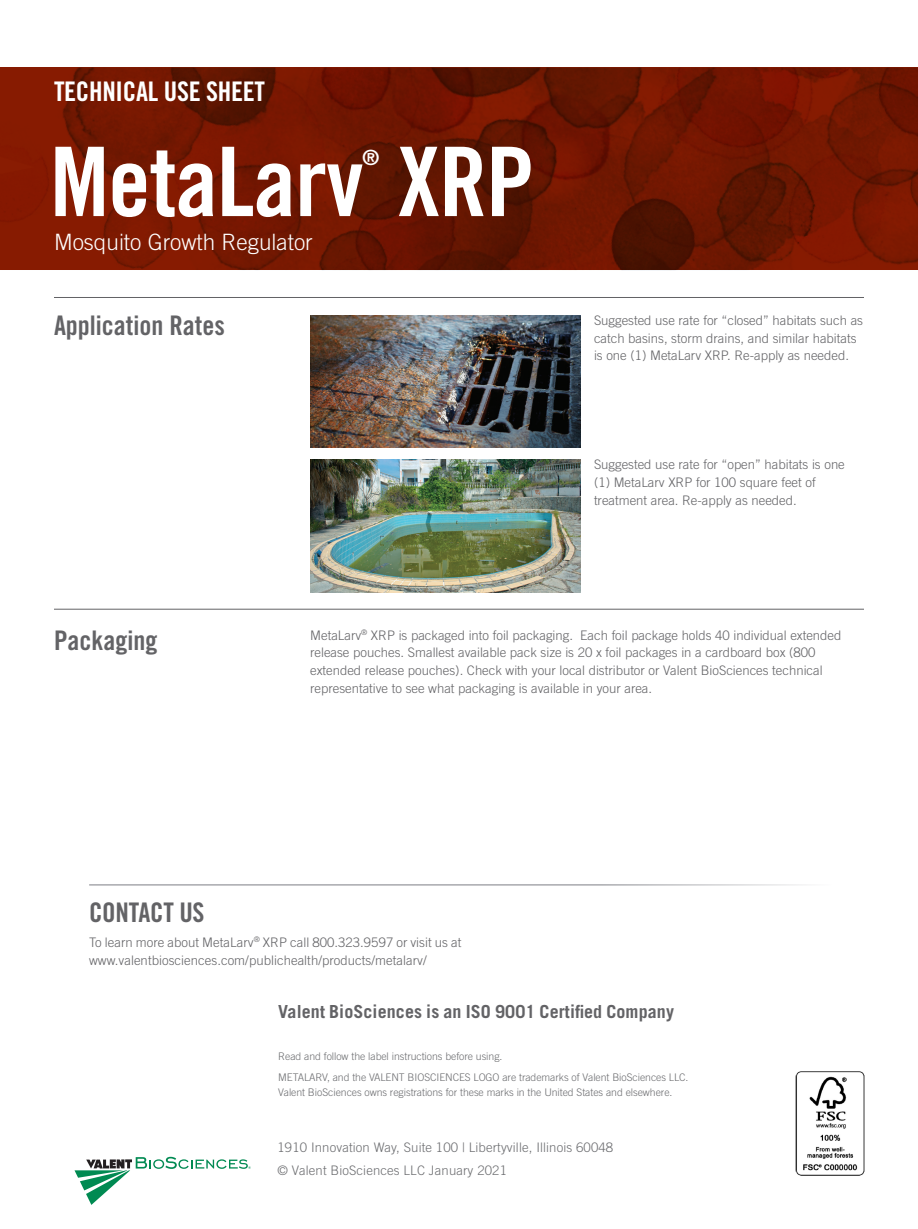
<style>
.page{position:relative;width:918px;height:1229px;background:#fff}
.page>*{position:absolute;margin:0;border:0;box-sizing:border-box;transform-origin:0 0}
.t1{font:96px "Trade Gothic LT Std Bd Cn 20";letter-spacing:-.01em;color:#fff}
.Sub-Heads_18_20{font:27px "Trade Gothic LT Std Bd Cn 20";color:#636366}
.t2{font:27px "Trade Gothic LT Std Bd Cn 20";letter-spacing:-.01em;color:#fff}
.headline_18_20{font:27px "Trade Gothic LT Std Bd Cn 20";letter-spacing:-.01em;color:#636366}
.t3{font:300 22.5px "Trade Gothic LT Std";color:#fff}
.t4{font:21px "Trade Gothic LT Std Bd Cn 20";color:#fff}
.body_8_75_11_75{font:700 18px "Trade Gothic LT Std";letter-spacing:.005em;color:#636366}
.Body_8_75_11_75{font:300 13.2px/17.7px "Trade Gothic LT Std";color:#636366}
.body_8_75_11_75-2{font:300 13.2px/18px "Trade Gothic LT Std";letter-spacing:.005em;color:#636366}
.Legal{font:300 13.2px "Trade Gothic LT Std";letter-spacing:.01em;color:#6c6d70}
.Legal-2{font:300 10.5px/15px "Trade Gothic LT Std";letter-spacing:-.005em;color:#6c6d70}
</style>
<div class="page">
<svg style="left:0;top:67px;width:918px;height:203px;background:#6f1600"></svg>
<hr style="left:54px;top:297px;width:810px;height:1px;background:#636366">
<img style="left:310px;top:315px;width:270px;height:133px">
<img style="left:310px;top:460px;width:270px;height:132px">
<svg style="left:75px;top:1156px;width:176px;height:48px"></svg>
<hr style="left:89px;top:884px;width:743px;height:1px;background:#a8a9ad">
<img style="left:795px;top:1071px;width:70px;height:105px">
<hr style="left:54px;top:609px;width:810px;height:1px;background:#636366">
<h2 class="t2" style="left:54px;top:75px;width:213px">TECHNICAL USE SHEET</h2>
<h1 class="t1" style="left:50px;top:123px;width:485px">MetaLarv XRP</h1>
<h3 class="t4" style="left:363px;top:145px;width:18px">®</h3>
<h3 class="t3" style="left:54px;top:228px;width:260px">Mosquito Growth Regulator</h3>
<p class="Sub-Heads_18_20" style="left:54px;top:309px;width:172px">Application Rates</p>
<p class="Body_8_75_11_75" style="left:594px;top:311px;width:271px">Suggested use rate for “closed” habitats such as catch basins, storm drains, and similar habitats is one (1) MetaLarv XRP. Re-apply as needed.</p>
<p class="Body_8_75_11_75" style="left:594px;top:455px;width:252px">Suggested use rate for “open” habitats is one (1) MetaLarv XRP for 100 square feet of treatment area. Re-apply as needed.</p>
<p class="Sub-Heads_18_20" style="left:54px;top:623px;width:105px">Packaging</p>
<p class="Body_8_75_11_75" style="left:310px;top:626px;width:533px">MetaLarv<sup>®</sup> XRP is packaged into foil packaging. Each foil package holds 40 individual extended release pouches. Smallest available pack size is 20 x foil packages in a cardboard box (800 extended release pouches). Check with your local distributor or Valent BioSciences technical representative to see what packaging is available in your area.</p>
<p class="headline_18_20" style="left:89px;top:896px;width:117px">CONTACT US</p>
<p class="body_8_75_11_75-2" style="left:89px;top:932px;width:374px">To learn more about MetaLarv<sup>®</sup> XRP call 800.323.9597 or visit us at www.valentbiosciences.com/publichealth/products/metalarv/</p>
<p class="body_8_75_11_75" style="left:278px;top:1000px;width:397px">Valent BioSciences is an ISO 9001 Certified Company</p>
<p class="Legal-2" style="left:278px;top:1048px;width:226px">Read and follow the label instructions before using.</p>
<p class="Legal-2" style="left:278px;top:1070px;width:412px">METALARV, and the VALENT BIOSCIENCES LOGO are trademarks of Valent BioSciences LLC.<br>Valent BioSciences owns registrations for these marks in the United States and elsewhere.</p>
<p class="Legal" style="left:278px;top:1139px;width:337px">1910 Innovation Way, Suite 100 | Libertyville, Illinois 60048</p>
<p class="Legal" style="left:278px;top:1162px;width:231px">© Valent BioSciences LLC January 2021</p>
</div>
